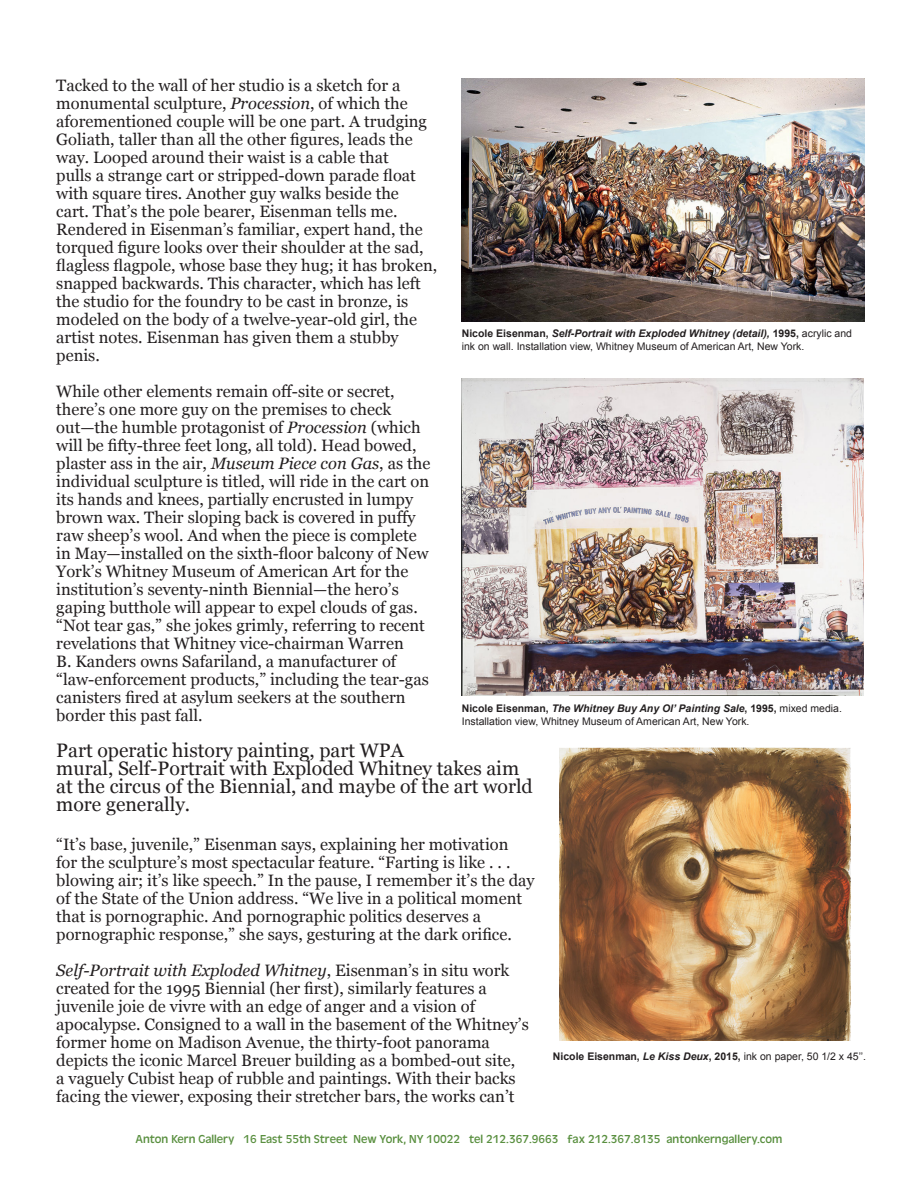
<style>
.page{position:relative;width:918px;height:1188px;background:#fff}
.page>*{position:absolute;margin:0;border:0;box-sizing:border-box;transform-origin:0 0}
.t1{font:19.5px/18px "Georgia";color:#231f20}
.t2{font:16.5px/18px "Georgia";color:#231f20}
.t3{font:12px "Antique Oli";color:#598f3f}
.t4{font:10.5px/12.6px "Arial";color:#231f20}
.s1{font-style:italic}
.s2{font-weight:700}
.s3{font-weight:700;font-style:italic}
</style>
<div class="page">
<img style="left:462px;top:78px;width:403px;height:244px">
<img style="left:462px;top:378px;width:402px;height:318px">
<img style="left:559px;top:747px;width:291px;height:293px">
<p class="t2" style="left:56px;top:76px;width:383px">Tacked to the wall of her studio is a sketch for a monumental sculpture, <span class="s1">Procession</span>, of which the aforementioned couple will be one part. A trudging Goliath, taller than all the other figures, leads the way. Looped around their waist is a cable that<br>pulls a strange cart or stripped-down parade float with square tires. Another guy walks beside the<br>cart. That’s the pole bearer, Eisenman tells me.<br>Rendered in Eisenman’s familiar, expert hand, the torqued figure looks over their shoulder at the sad, flagless flagpole, whose base they hug; it has broken, snapped backwards. This character, which has left the studio for the foundry to be cast in bronze, is modeled on the body of a twelve-year-old girl, the artist notes. Eisenman has given them a stubby penis.</p>
<p class="t2" style="left:56px;top:382px;width:376px">While other elements remain off-site or secret, there’s one more guy on the premises to check out—the humble protagonist of <span class="s1">Procession</span> (which will be fifty-three feet long, all told). Head bowed, plaster ass in the air, <span class="s1">Museum Piece con Gas</span>, as the individual sculpture is titled, will ride in the cart on its hands and knees, partially encrusted in lumpy brown wax. Their sloping back is covered in puffy raw sheep’s wool. And when the piece is complete in May—installed on the sixth-floor balcony of New York’s Whitney Museum of American Art for the institution’s seventy-ninth Biennial—the hero’s gaping butthole will appear to expel clouds of gas. “Not tear gas,” she jokes grimly, referring to recent revelations that Whitney vice-chairman Warren<br>B. Kanders owns Safariland, a manufacturer of “law-enforcement products,” including the tear-gas canisters fired at asylum seekers at the southern border this past fall.</p>
<p class="t1" style="left:56px;top:740px;width:478px">Part operatic history painting, part WPA<br>mural, Self-Portrait with Exploded Whitney takes aim at the circus of the Biennial, and maybe of the art world more generally.</p>
<p class="t2" style="left:56px;top:835px;width:480px">“It’s base, juvenile,” Eisenman says, explaining her motivation<br>for the sculpture’s most spectacular feature. “Farting is like . . . blowing air; it’s like speech.” In the pause, I remember it’s the day of the State of the Union address. “We live in a political moment that is pornographic. And pornographic politics deserves a pornographic response,” she says, gesturing at the dark orifice.</p>
<p class="t2" style="left:56px;top:961px;width:474px"><span class="s1">Self-Portrait with Exploded Whitney</span>, Eisenman’s in situ work created for the 1995 Biennial (her first), similarly features a juvenile joie de vivre with an edge of anger and a vision of apocalypse. Consigned to a wall in the basement of the Whitney’s former home on Madison Avenue, the thirty-foot panorama depicts the iconic Marcel Breuer building as a bombed-out site,<br>a vaguely Cubist heap of rubble and paintings. With their backs facing the viewer, exposing their stretcher bars, the works can’t</p>
<p class="t4" style="left:462px;top:328px;width:392px"><span class="s2">Nicole Eisenman,</span> <span class="s3">Self-Portrait with Exploded Whitney (detail),</span> <span class="s2">1995,</span> acrylic and ink on wall. Installation view, Whitney Museum of American Art, New York.</p>
<p class="t4" style="left:462px;top:702px;width:382px"><span class="s2">Nicole Eisenman,</span> <span class="s3">The Whitney Buy Any Ol’ Painting Sale</span><span class="s2">, 1995,</span> mixed media.<br>Installation view, Whitney Museum of American Art, New York.</p>
<p class="t4" style="left:553px;top:1050px;width:315px"><span class="s2">Nicole Eisenman,</span> <span class="s3">Le Kiss Deux</span><span class="s2">, 2015,</span> ink on paper, 50 1/2 x 45’’.</p>
<p class="t3" style="left:135px;top:1132px;width:649px">Anton Kern Gallery 16 East 55th Street New York, NY 10022 tel 212.367.9663 fax 212.367.8135 antonkerngallery.com</p>
</div>
